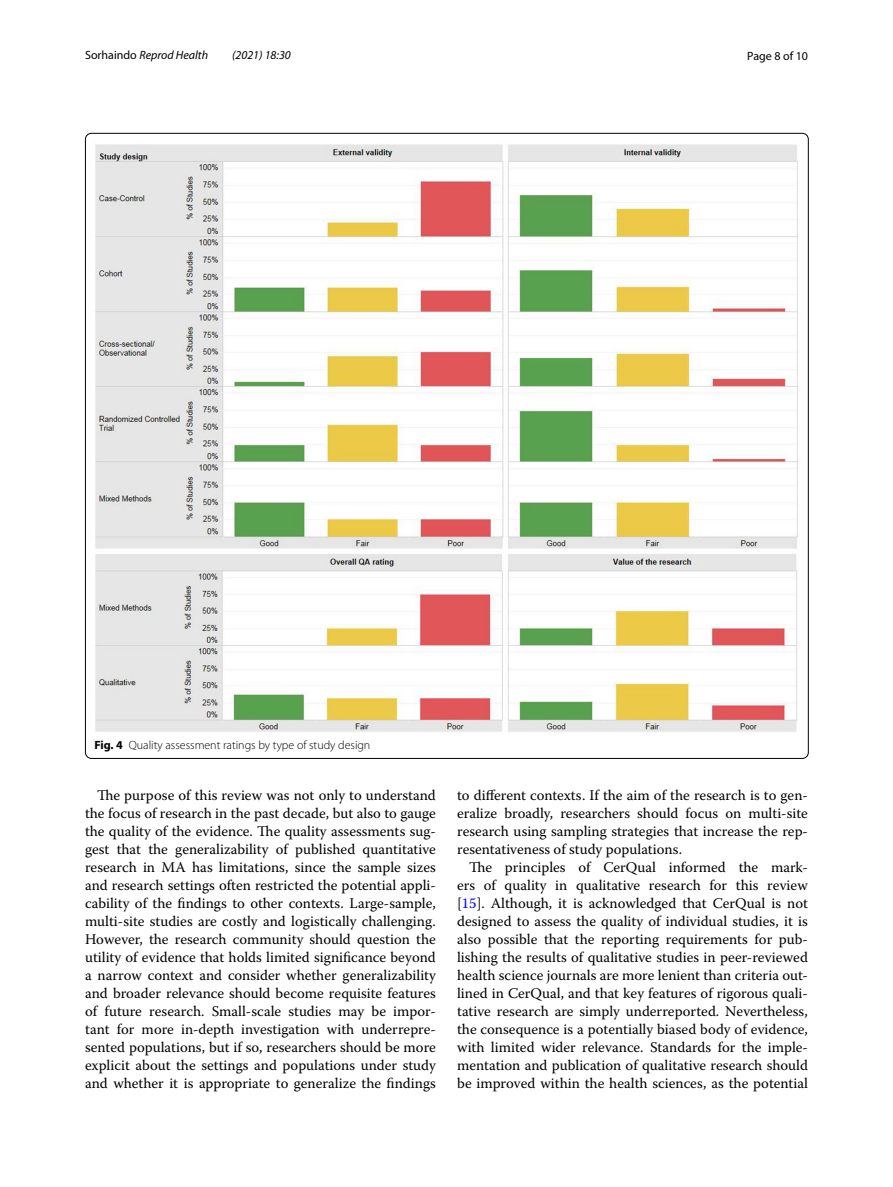
<style>
.page{position:relative;width:893px;height:1187px;background:#fff}
.page>*{position:absolute;margin:0;border:0;box-sizing:border-box;transform-origin:0 0}
.t1{font:14.7px/18px "Warnock Pro";color:#000;text-align:justify}
.t2{font:300 12px "Myriad Pro";color:#000}
.t3{font:italic 12px "Myriad Pro";color:#000}
.t4{font:12px "Myriad Pro";color:#000}
.s1{font-style:normal}
.s2{font-weight:700}
.s3{color:#00f}
</style>
<div class="page">
<img style="left:95px;top:144px;width:703px;height:588px">
<p class="t3" style="left:85px;top:48px;width:125px"><span class="s1">Sorhaindo</span> Reprod Health</p>
<p class="t3" style="left:232px;top:48px;width:60px">(2021) 18:30</p>
<p class="t4" style="left:747px;top:48px;width:62px">Page 8 of 10</p>
<p class="t2" style="left:94px;top:738px;width:277px"><span class="s2">Fig. 4</span> Quality assessment ratings by type of study design</p>
<p class="t1" style="left:85px;top:785px;width:352px;text-indent:12px">The purpose of this review was not only to understand the focus of research in the past decade, but also to gauge the quality of the evidence. The quality assessments sug&shy;gest that the generalizability of published quantitative research in MA has limitations, since the sample sizes and research settings often restricted the potential appli&shy;cability of the findings to other contexts. Large-sample, multi-site studies are costly and logistically challenging.<br>However, the research community should question the utility of evidence that holds limited significance beyond a narrow context and consider whether generalizability and broader relevance should become requisite features of future research. Small-scale studies may be impor&shy;tant for more in-depth investigation with underrepre&shy;sented populations, but if so, researchers should be more explicit about the settings and populations under study and whether it is appropriate to generalize the findings</p>
<p class="t1" style="left:457px;top:785px;width:352px">to different contexts. If the aim of the research is to gen&shy;eralize broadly, researchers should focus on multi-site research using sampling strategies that increase the rep&shy;resentativeness of study populations.</p>
<p class="t1" style="left:457px;top:857px;width:352px;text-indent:12px">The principles of CerQual informed the mark&shy;ers of quality in qualitative research for this review [<span class="s3">15</span>]. Although, it is acknowledged that CerQual is not designed to assess the quality of individual studies, it is also possible that the reporting requirements for pub&shy;lishing the results of qualitative studies in peer-reviewed health science journals are more lenient than criteria out&shy;lined in CerQual, and that key features of rigorous quali&shy;tative research are simply underreported. Nevertheless, the consequence is a potentially biased body of evidence, with limited wider relevance. Standards for the imple&shy;mentation and publication of qualitative research should be improved within the health sciences, as the potential</p>
</div>
